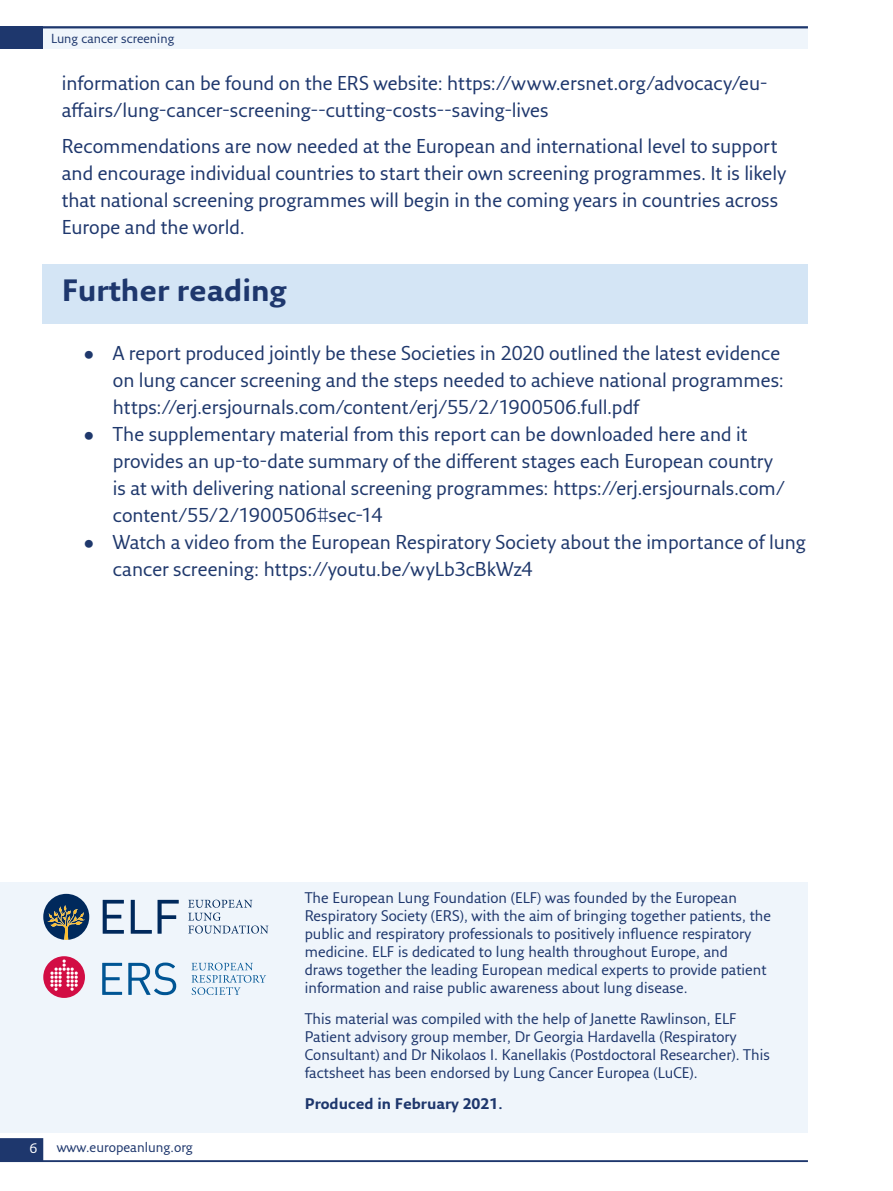
<style>
.page{position:relative;width:893px;height:1191px;background:#fff}
.page>*{position:absolute;margin:0;border:0;box-sizing:border-box;transform-origin:0 0}
.t1{font:700 30px "Fresco Sans Pro";color:#1e376d}
.t2{font:19.5px/27px "Fresco Sans Pro";color:#1f386c}
.H___B-head{font:19.5px/27px "Fresco Sans Pro";color:#1e376d}
.t3{font:15px/18px "Fresco Sans Pro";color:#1e376d}
.t4{font:700 15px "Fresco Sans Pro";color:#1e376d}
.Running_foot_left{font:13.5px "Fresco Sans Pro";color:#1e376d}
.Folio_left{font:13.5px "Fresco Sans Pro";color:#fff}
.Running_head_left{font:12.75px "Fresco Sans Pro";color:#1e376d}
</style>
<div class="page">
<div style="left:0;top:881px;width:808px;height:251px;background:#eff5fb"></div>
<svg style="left:103px;top:900px;width:21px;height:33px"></svg>
<svg style="left:131px;top:900px;width:21px;height:33px"></svg>
<svg style="left:158px;top:900px;width:21px;height:33px"></svg>
<svg style="left:188px;top:899px;width:80px;height:34px"></svg>
<svg style="left:43px;top:894px;width:46px;height:46px"></svg>
<svg style="left:191px;top:962px;width:75px;height:33px"></svg>
<svg style="left:102px;top:962px;width:20px;height:33px"></svg>
<div style="left:43px;top:956px;width:42px;height:42px;background:#d20d44;border-radius:50%"></div>
<svg style="left:50px;top:959px;width:28px;height:31px"></svg>
<svg style="left:128px;top:962px;width:48px;height:33px"></svg>
<svg style="left:0;top:1138px;width:43px;height:22px"></svg>
<hr style="left:0;top:1160px;width:808px;height:2px;background:#1e376d">
<div style="left:43px;top:264px;width:765px;height:59px;background:#d4e5f5"></div>
<div style="left:0;top:26px;width:808px;height:23px;background:#eff5fb"></div>
<div style="left:0;top:26px;width:43px;height:23px;background:#1e376d"></div>
<hr style="left:0;top:26px;width:808px;height:2px;background:#1e376d">
<p class="Running_head_left" style="left:51px;top:30px;width:125px">Lung cancer screening</p>
<p class="H___B-head" style="left:62px;top:69px;width:707px">information can be found on the ERS website: https://www.ersnet.org/advocacy/eu&shy;affairs/lung-cancer-screening--cutting-costs--saving-lives</p>
<p class="H___B-head" style="left:62px;top:132px;width:726px">Recommendations are now needed at the European and international level to support and encourage individual countries to start their own screening programmes. It is likely that national screening programmes will begin in the coming years in countries across Europe and the world.</p>
<p class="t1" style="left:62px;top:272px;width:227px">Further reading</p>
<p class="t2" style="left:113px;top:339px;width:672px;text-indent:-30px">• A report produced jointly be these Societies in 2020 outlined the latest evidence on lung cancer screening and the steps needed to achieve national programmes: https://erj.ersjournals.com/content/erj/55/2/1900506.full.pdf</p>
<p class="t2" style="left:113px;top:420px;width:674px;text-indent:-30px">• The supplementary material from this report can be downloaded here and it provides an up-to-date summary of the different stages each European country is at with delivering national screening programmes: https://erj.ersjournals.com/ content/55/2/1900506#sec-14</p>
<p class="t2" style="left:113px;top:528px;width:694px;text-indent:-30px">• Watch a video from the European Respiratory Society about the importance of lung cancer screening: https://youtu.be/wyLb3cBkWz4</p>
<p class="Folio_left" style="left:29px;top:1139px;width:10px">6</p>
<p class="Running_foot_left" style="left:57px;top:1138px;width:138px">www.europeanlung.org</p>
<p class="t3" style="left:305px;top:888px;width:468px">The European Lung Foundation (ELF) was founded by the European Respiratory Society (ERS), with the aim of bringing together patients, the public and respiratory professionals to positively influence respiratory medicine. ELF is dedicated to lung health throughout Europe, and<br>draws together the leading European medical experts to provide patient information and raise public awareness about lung disease.</p>
<p class="t3" style="left:305px;top:1009px;width:467px">This material was compiled with the help of Janette Rawlinson, ELF Patient advisory group member, Dr Georgia Hardavella (Respiratory Consultant) and Dr Nikolaos I. Kanellakis (Postdoctoral Researcher). This factsheet has been endorsed by Lung Cancer Europea (LuCE).</p>
<p class="t4" style="left:305px;top:1094px;width:199px">Produced in February 2021.</p>
</div>
